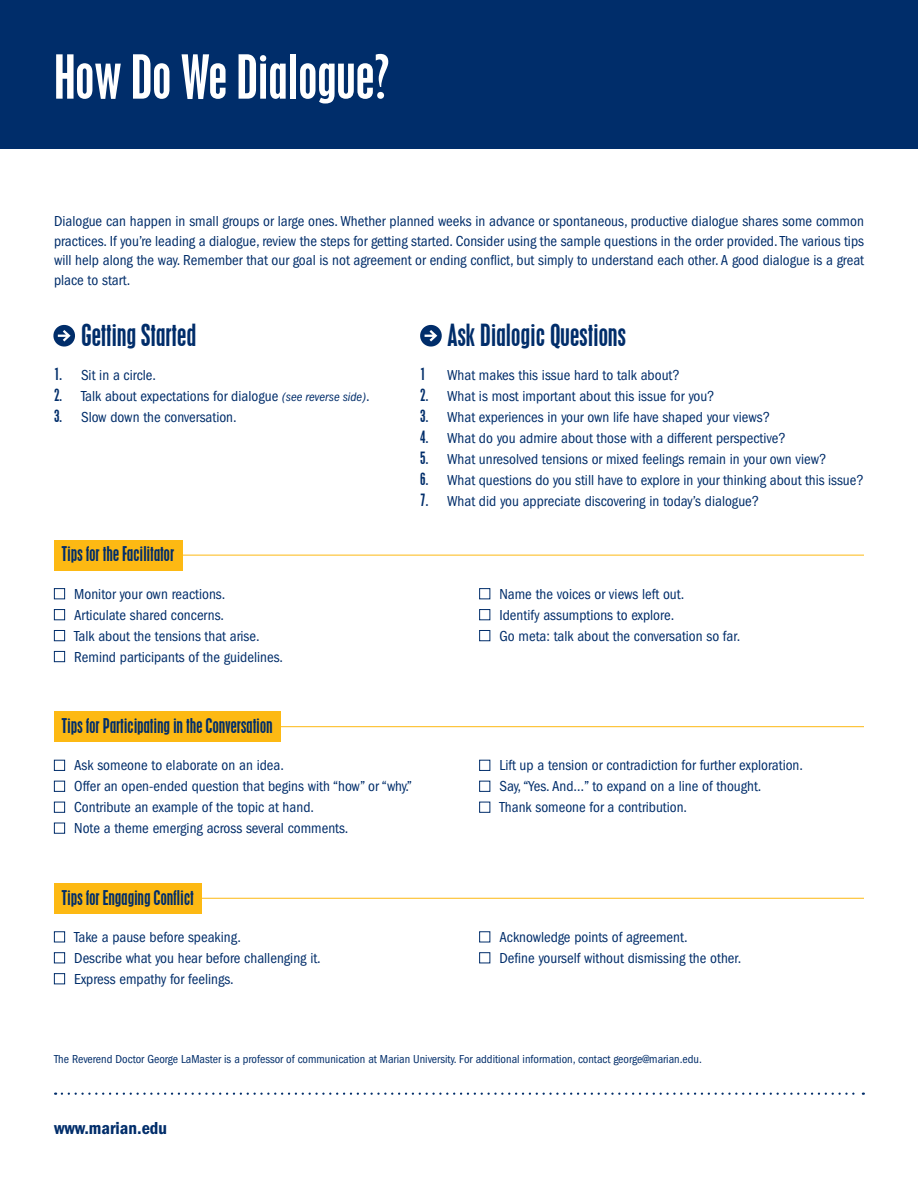
<style>
.page{position:relative;width:918px;height:1188px;background:#fff}
.page>*{position:absolute;margin:0;border:0;box-sizing:border-box;transform-origin:0 0}
.t1{font:condensed 54px "Placard";color:#fff}
.t2{font:condensed 27px "Placard";color:#002d6a}
.t3{font:condensed 18px "Placard";color:#002d6a}
.t4{font:18px "ITC Franklin Gothic Std Dm Cd";color:#002d6a}
.t5{font:condensed 15px/21px "ITC Franklin Gothic Std";color:#002d6a}
.t6{font:condensed 15px "Placard";color:#002d6a}
.t7{font:condensed 12px "ITC Franklin Gothic Std";color:#002d6a}
.s1{font-family:"Placard"}
.s2{font-style:italic;font-size:12.75px}
</style>
<div class="page">
<div style="left:0;top:0;width:918px;height:148px;background:#002d6a"></div>
<svg style="left:53px;top:324px;width:22px;height:23px"></svg>
<svg style="left:420px;top:324px;width:22px;height:23px"></svg>
<svg style="left:62px;top:1093px;width:802px;height:2px"></svg>
<div style="left:54px;top:540px;width:129px;height:30px;background:#fdb913"></div>
<div style="left:54px;top:588px;width:11px;height:11px;background:#fff;border:1px solid #002d6a"></div>
<div style="left:54px;top:760px;width:11px;height:11px;background:#fff;border:1px solid #002d6a"></div>
<div style="left:54px;top:931px;width:11px;height:11px;background:#fff;border:1px solid #002d6a"></div>
<div style="left:54px;top:609px;width:11px;height:11px;background:#fff;border:1px solid #002d6a"></div>
<div style="left:54px;top:781px;width:11px;height:11px;background:#fff;border:1px solid #002d6a"></div>
<div style="left:54px;top:952px;width:11px;height:11px;background:#fff;border:1px solid #002d6a"></div>
<div style="left:54px;top:630px;width:11px;height:11px;background:#fff;border:1px solid #002d6a"></div>
<div style="left:54px;top:802px;width:11px;height:11px;background:#fff;border:1px solid #002d6a"></div>
<div style="left:54px;top:973px;width:11px;height:11px;background:#fff;border:1px solid #002d6a"></div>
<div style="left:54px;top:651px;width:11px;height:11px;background:#fff;border:1px solid #002d6a"></div>
<div style="left:54px;top:823px;width:11px;height:11px;background:#fff;border:1px solid #002d6a"></div>
<div style="left:479px;top:588px;width:11px;height:11px;background:#fff;border:1px solid #002d6a"></div>
<div style="left:479px;top:760px;width:11px;height:11px;background:#fff;border:1px solid #002d6a"></div>
<div style="left:479px;top:931px;width:11px;height:11px;background:#fff;border:1px solid #002d6a"></div>
<div style="left:479px;top:609px;width:11px;height:11px;background:#fff;border:1px solid #002d6a"></div>
<div style="left:479px;top:781px;width:11px;height:11px;background:#fff;border:1px solid #002d6a"></div>
<div style="left:479px;top:952px;width:11px;height:11px;background:#fff;border:1px solid #002d6a"></div>
<div style="left:479px;top:630px;width:11px;height:11px;background:#fff;border:1px solid #002d6a"></div>
<div style="left:479px;top:802px;width:11px;height:11px;background:#fff;border:1px solid #002d6a"></div>
<div style="left:54px;top:712px;width:227px;height:30px;background:#fdb913"></div>
<div style="left:54px;top:883px;width:147px;height:30px;background:#fdb913"></div>
<hr style="left:183px;top:555px;width:681px;height:1px;background:#fdb913">
<hr style="left:197px;top:898px;width:667px;height:1px;background:#fdb913">
<hr style="left:278px;top:726px;width:586px;height:1px;background:#fdb913">
<h1 class="t1" style="left:54px;top:44px;width:336px">How Do We Dialogue?</h1>
<p class="t5" style="left:54px;top:212px;width:812px;line-height:19.5px;text-align:justify">Dialogue can happen in small groups or large ones. Whether planned weeks in advance or spontaneous, productive dialogue shares some common practices. If you’re leading a dialogue, review the steps for getting started. Consider using the sample questions in the order provided. The various tips will help along the way. Remember that our goal is not agreement or ending conflict, but simply to understand each other. A good dialogue is a great place to start.</p>
<h2 class="t2" style="left:81px;top:319px;width:116px">Getting Started</h2>
<h2 class="t2" style="left:447px;top:319px;width:180px">Ask Dialogic Questions</h2>
<p class="t5" style="left:54px;top:365px;width:104px"><span class="s1">1.</span> Sit in a circle.</p>
<p class="t5" style="left:54px;top:386px;width:317px"><span class="s1">2.</span> Talk about expectations for dialogue <span class="s2">(see reverse side)</span>.</p>
<p class="t5" style="left:54px;top:407px;width:184px"><span class="s1">3.</span> Slow down the conversation.</p>
<p class="t3" style="left:62px;top:543px;width:114px">Tips for the Facilitator</p>
<p class="t6" style="left:420px;top:365px;width:7px">1</p>
<p class="t5" style="left:447px;top:365px;width:234px">What makes this issue hard to talk about?</p>
<p class="t5" style="left:420px;top:386px;width:296px"><span class="s1">2.</span> What is most important about this issue for you?</p>
<p class="t5" style="left:420px;top:407px;width:351px"><span class="s1">3.</span> What experiences in your own life have shaped your views?</p>
<p class="t5" style="left:420px;top:428px;width:367px"><span class="s1">4.</span> What do you admire about those with a different perspective?</p>
<p class="t5" style="left:420px;top:449px;width:408px"><span class="s1">5.</span> What unresolved tensions or mixed feelings remain in your own view?</p>
<p class="t5" style="left:420px;top:470px;width:445px"><span class="s1">6.</span> What questions do you still have to explore in your thinking about this issue?</p>
<p class="t5" style="left:420px;top:491px;width:341px"><span class="s1">7.</span> What did you appreciate discovering in today’s dialogue?</p>
<p class="t5" style="left:74px;top:584px;width:210px">Monitor your own reactions.<br>Articulate shared concerns.<br>Talk about the tensions that arise.<br>Remind participants of the guidelines.</p>
<p class="t5" style="left:500px;top:584px;width:242px">Name the voices or views left out.<br>Identify assumptions to explore.<br>Go meta: talk about the conversation so far.</p>
<p class="t3" style="left:62px;top:715px;width:213px">Tips for Participating in the Conversation</p>
<p class="t5" style="left:74px;top:755px;width:339px">Ask someone to elaborate on an idea.<br>Offer an open-ended question that begins with “how” or “why.” Contribute an example of the topic at hand.<br>Note a theme emerging across several comments.</p>
<p class="t5" style="left:500px;top:755px;width:305px">Lift up a tension or contradiction for further exploration.<br>Say, “Yes. And…” to expand on a line of thought.<br>Thank someone for a contribution.</p>
<p class="t3" style="left:62px;top:886px;width:134px">Tips for Engaging Conflict</p>
<p class="t5" style="left:74px;top:926px;width:248px">Take a pause before speaking.<br>Describe what you hear before challenging it.<br>Express empathy for feelings.</p>
<p class="t5" style="left:500px;top:926px;width:243px">Acknowledge points of agreement.<br>Define yourself without dismissing the other.</p>
<p class="t7" style="left:54px;top:1052px;width:650px">The Reverend Doctor George LaMaster is a professor of communication at Marian University. For additional information, contact george@marian.edu.</p>
<p class="t4" style="left:54px;top:1117px;width:115px">www.marian.edu</p>
</div>
